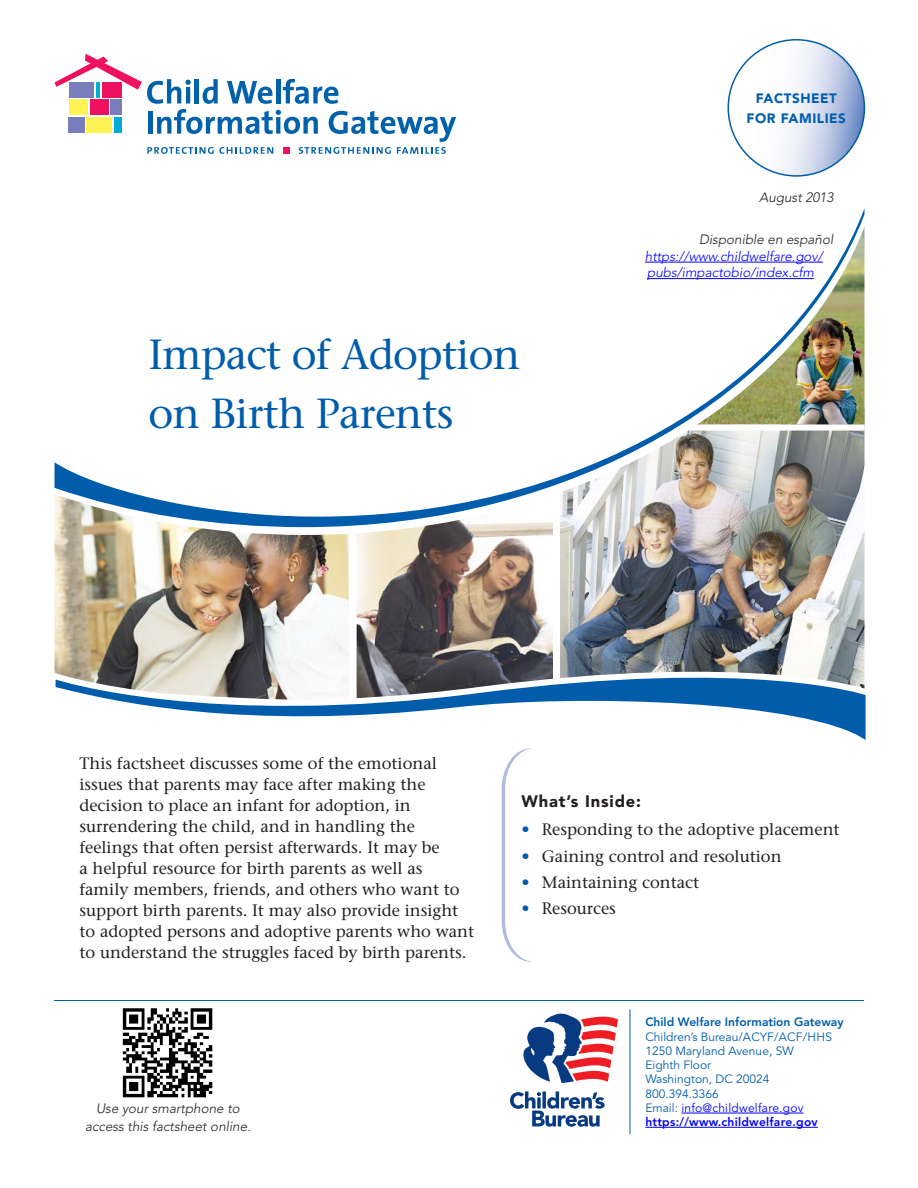
<style>
.page{position:relative;width:918px;height:1188px;background:#fff}
.page>*{position:absolute;margin:0;border:0;box-sizing:border-box;transform-origin:0 0}
.t1{font:42px/58.5px "Stone Serif";letter-spacing:-.02em;color:#015dab}
.Body_copy{font:16.5px/21px "Stone Serif";color:#231f20}
.t2{font:900 16.5px "Avenir";letter-spacing:.05em;color:#231f20}
.t3{font:italic 300 13.5px/18px "Avenir";color:#231f20;text-align:center}
.t4{font:italic 300 13.5px/16.5px "Avenir";color:#00f}
.t5{font:900 13.5px/19.5px "Avenir";letter-spacing:.04em;color:#015dab;text-align:center}
.t6{font:12px "Avenir";color:#015dab}
.t7{font:800 12px "Avenir";color:#015dab}
.t8{font:800 12px "Avenir";letter-spacing:.02em;color:#00f}
.t9{font:12px "Avenir";letter-spacing:.02em;color:#00f}
.s1{color:#015dab}
</style>
<div class="page">
<svg style="left:728px;top:40px;width:136px;height:136px"></svg>
<svg style="left:502px;top:757px;width:30px;height:205px"></svg>
<hr style="left:630px;top:1009px;width:1px;height:125px;background:#015dab">
<hr style="left:54px;top:1000px;width:810px;height:1px;background:#015dab">
<hr style="left:681px;top:1113px;width:123px;height:1px;background:#00f">
<hr style="left:645px;top:1127px;width:173px;height:1px;background:#00f">
<img style="left:562px;top:527px;width:303px;height:128px">
<img style="left:55px;top:527px;width:292px;height:128px">
<img style="left:347px;top:527px;width:215px;height:128px">
<svg style="left:55px;top:54px;width:401px;height:100px"></svg>
<div style="left:283px;top:147px;width:7px;height:7px;background:#ed1160"></div>
<svg style="left:55px;top:208px;width:810px;height:319px"></svg>
<svg style="left:54px;top:655px;width:812px;height:102px"></svg>
<svg style="left:523px;top:1014px;width:95px;height:69px"></svg>
<svg style="left:510px;top:1091px;width:95px;height:36px"></svg>
<img style="left:122px;top:1008px;width:91px;height:90px">
<p class="t5" style="left:747px;top:89px;width:101px">FACTSHEET<br>FOR FAMILIES</p>
<h1 class="t1" style="left:148px;top:325px;width:373px">Impact of Adoption on Birth Parents</h1>
<p class="t3" style="left:759px;top:189px;width:76px">August 2013</p>
<p class="t3" style="left:699px;top:231px;width:136px">Disponible en español</p>
<p class="t4" style="left:645px;top:248px;width:180px">https://www.childwelfare.gov/ pubs/impactobio/index.cfm</p>
<p class="Body_copy" style="left:79px;top:753px;width:396px">This factsheet discusses some of the emotional issues that parents may face after making the decision to place an infant for adoption, in surrendering the child, and in handling the feelings that often persist afterwards. It may be<br>a helpful resource for birth parents as well as family members, friends, and others who want to support birth parents. It may also provide insight to adopted persons and adoptive parents who want to understand the struggles faced by birth parents.</p>
<p class="t3" style="left:85px;top:1099px;width:167px">Use your smartphone to access this factsheet online.</p>
<p class="t2" style="left:522px;top:791px;width:121px">What’s Inside:</p>
<p class="Body_copy" style="left:522px;top:819px;width:320px"><span class="s1">•</span> Responding to the adoptive placement</p>
<p class="Body_copy" style="left:522px;top:845px;width:262px"><span class="s1">•</span> Gaining control and resolution</p>
<p class="Body_copy" style="left:522px;top:872px;width:179px"><span class="s1">•</span> Maintaining contact</p>
<p class="Body_copy" style="left:522px;top:898px;width:96px"><span class="s1">•</span> Resources</p>
<p class="t7" style="left:645px;top:1015px;width:200px">Child Welfare Information Gateway</p>
<p class="t6" style="left:645px;top:1030px;width:188px">Children’s Bureau/ACYF/ACF/HHS</p>
<p class="t6" style="left:645px;top:1044px;width:150px">1250 Maryland Avenue, SW</p>
<p class="t6" style="left:645px;top:1058px;width:67px">Eighth Floor</p>
<p class="t6" style="left:645px;top:1072px;width:126px">Washington, DC 20024</p>
<p class="t6" style="left:645px;top:1087px;width:75px">800.394.3366</p>
<p class="t9" style="left:645px;top:1101px;width:160px"><span class="s1">Email:</span> info@childwelfare.gov</p>
<p class="t8" style="left:645px;top:1115px;width:174px">https://www.childwelfare.gov</p>
</div>
